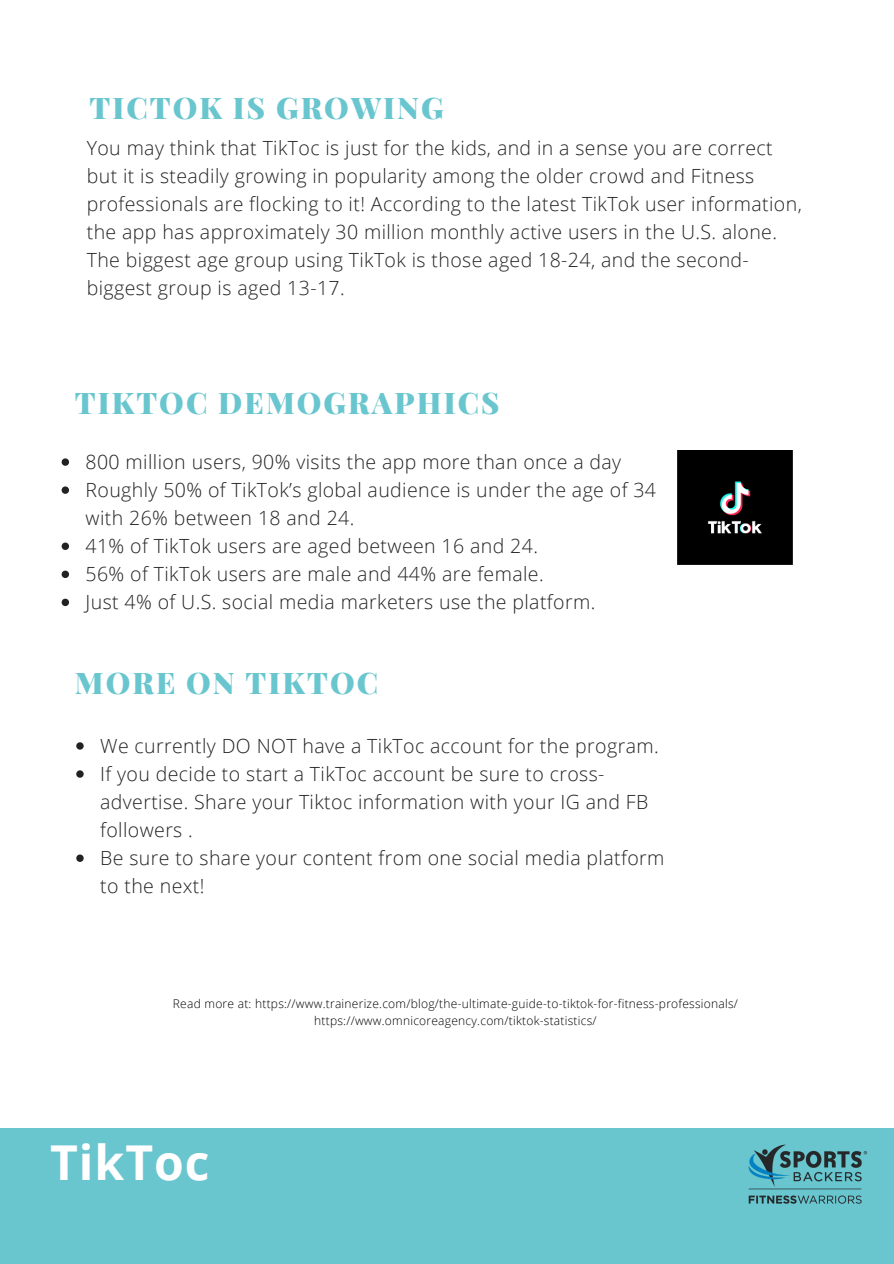
<style>
.page{position:relative;width:894px;height:1264px;background:#fff}
.page>*{position:absolute;margin:0;border:0;box-sizing:border-box;transform-origin:0 0}
.t1{font:700 48px "Open Sans";letter-spacing:.02em;color:#fff}
.t2{font:900 29.85px "Playfair Display";letter-spacing:.07em;color:#69c6cf}
.t3{font:300 19.5px/28.2px "Open Sans";letter-spacing:.02em;color:#222}
.t4{font:300 12px "Open Sans";letter-spacing:.02em;color:#000}
</style>
<div class="page">
<div style="left:0;top:1128px;width:893px;height:135px;background:#69c6cf"></div>
<img style="left:748px;top:1144px;width:119px;height:60px">
<img style="left:677px;top:451px;width:115px;height:113px">
<svg style="left:62px;top:458px;width:7px;height:8px"></svg>
<svg style="left:62px;top:486px;width:7px;height:8px"></svg>
<svg style="left:62px;top:542px;width:7px;height:8px"></svg>
<svg style="left:62px;top:570px;width:7px;height:8px"></svg>
<svg style="left:62px;top:598px;width:7px;height:8px"></svg>
<svg style="left:76px;top:742px;width:8px;height:7px"></svg>
<svg style="left:76px;top:770px;width:8px;height:7px"></svg>
<svg style="left:76px;top:854px;width:8px;height:7px"></svg>
<p class="t2" style="left:89px;top:87px;width:356px">TICTOK IS GROWING</p>
<p class="t3" style="left:87px;top:133px;width:716px">You may think that TikToc is just for the kids, and in a sense you are correct but it is steadily growing in popularity among the older crowd and Fitness professionals are flocking to it! According to the latest TikTok user information, the app has approximately 30 million monthly active users in the U.S. alone.<br>The biggest age group using TikTok is those aged 18-24, and the second&shy;biggest group is aged 13-17.</p>
<p class="t2" style="left:75px;top:382px;width:426px">TIKTOC DEMOGRAPHICS</p>
<p class="t3" style="left:85px;top:447px;width:537px">800 million users, 90% visits the app more than once a day</p>
<p class="t3" style="left:85px;top:475px;width:572px">Roughly 50% of TikTok’s global audience is under the age of 34 with 26% between 18 and 24.</p>
<p class="t3" style="left:85px;top:531px;width:454px">41% of TikTok users are aged between 16 and 24.</p>
<p class="t3" style="left:85px;top:559px;width:459px">56% of TikTok users are male and 44% are female.</p>
<p class="t3" style="left:85px;top:587px;width:511px">Just 4% of U.S. social media marketers use the platform.</p>
<p class="t2" style="left:75px;top:661px;width:305px">MORE ON TIKTOC</p>
<p class="t3" style="left:100px;top:731px;width:560px">We currently DO NOT have a TikToc account for the program.</p>
<p class="t3" style="left:100px;top:759px;width:549px">If you decide to start a TikToc account be sure to cross&shy;advertise. Share your Tiktoc information with your IG and FB followers .</p>
<p class="t3" style="left:100px;top:843px;width:565px">Be sure to share your content from one social media platform to the next!</p>
<p class="t4" style="left:173px;top:995px;width:566px">Read more at: https://www.trainerize.com/blog/the-ultimate-guide-to-tiktok-for-fitness-professionals/</p>
<p class="t4" style="left:314px;top:1012px;width:284px">https://www.omnicoreagency.com/tiktok-statistics/</p>
<p class="t1" style="left:50px;top:1128px;width:161px">TikToc</p>
</div>
